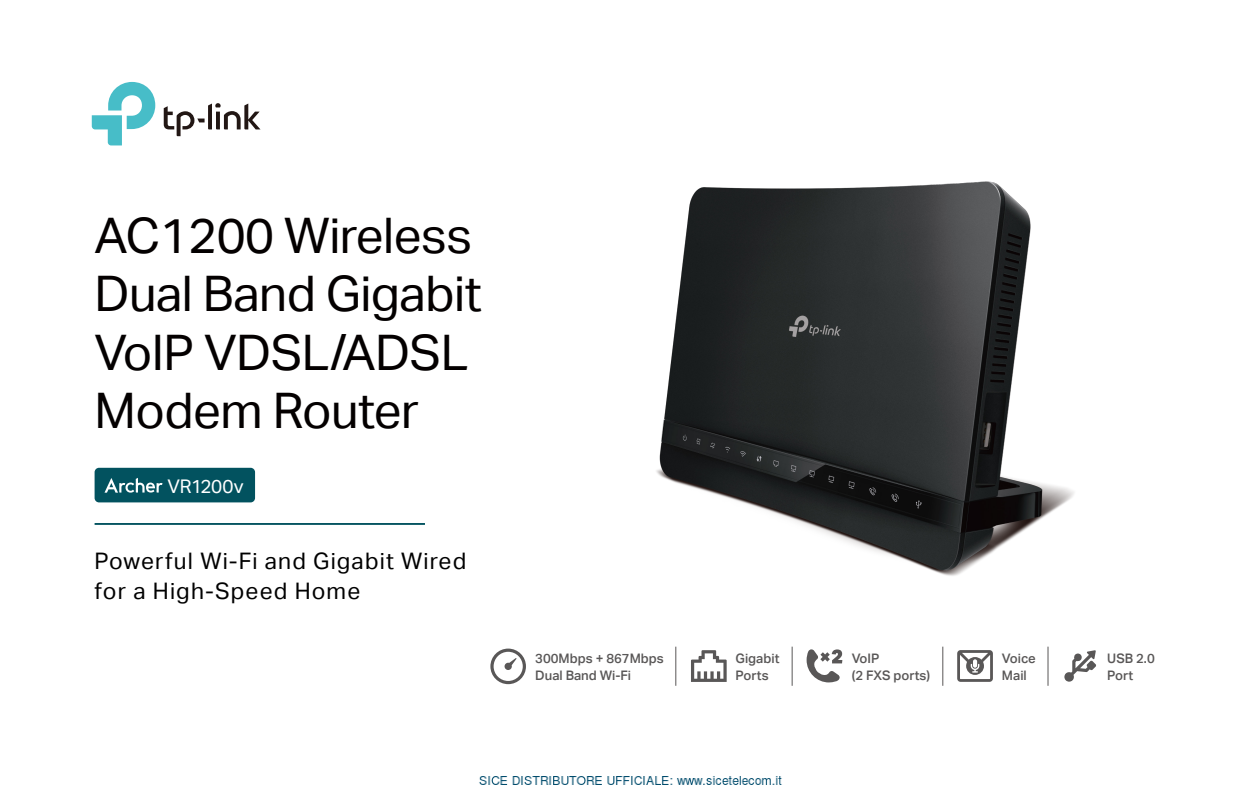
<style>
.page{position:relative;width:1260px;height:788px;background:#fff}
.page>*{position:absolute;margin:0;border:0;box-sizing:border-box;transform-origin:0 0}
.t1{font:49px/58.6px "TP Link Aktiv Regular";letter-spacing:-.01em;color:#040000}
.t2{font:22.75px/30px "TP Link Aktiv Regular";letter-spacing:.05em;color:#000}
.t3{font:18.81px "TP Link Aktiv Regular";letter-spacing:-.01em;color:#fff}
.t4{font:13.12px/17.5px "TP Link Aktiv Medium";color:#595757}
</style>
<div class="page">
<hr style="left:675px;top:646px;width:1px;height:39px;background:#595757">
<hr style="left:792px;top:646px;width:1px;height:39px;background:#595757">
<hr style="left:942px;top:646px;width:1px;height:39px;background:#595757">
<hr style="left:1048px;top:646px;width:1px;height:39px;background:#595757">
<svg style="left:1064px;top:650px;width:32px;height:32px"></svg>
<svg style="left:490px;top:648px;width:36px;height:36px"></svg>
<svg style="left:691px;top:650px;width:36px;height:32px"></svg>
<svg style="left:957px;top:650px;width:36px;height:31px"></svg>
<svg style="left:807px;top:649px;width:35px;height:33px"></svg>
<hr style="left:95px;top:523px;width:330px;height:2px;background:#02525f">
<div style="left:95px;top:467px;width:160px;height:35px;background:#02525f;border-radius:4px"></div>
<svg style="left:105px;top:478px;width:58px;height:14px"></svg>
<svg style="left:164px;top:103px;width:97px;height:33px"></svg>
<svg style="left:92px;top:82px;width:63px;height:63px"></svg>
<img style="left:656px;top:181px;width:418px;height:395px">
<img style="left:479px;top:776px;width:303px;height:9px">
<h1 class="t1" style="left:95px;top:206px;width:389px">AC1200 Wireless<br>Dual Band Gigabit<br>VoIP VDSL/ADSL<br>Modem Router</h1>
<h3 class="t3" style="left:168px;top:475px;width:78px">VR1200v</h3>
<h2 class="t2" style="left:95px;top:545px;width:373px">Powerful Wi-Fi and Gigabit Wired for a High-Speed Home</h2>
<p class="t4" style="left:535px;top:649px;width:130px">300Mbps + 867Mbps<br>Dual Band Wi-Fi</p>
<p class="t4" style="left:736px;top:649px;width:45px">Gigabit<br>Ports</p>
<p class="t4" style="left:1002px;top:649px;width:35px">Voice<br>Mail</p>
<p class="t4" style="left:852px;top:649px;width:80px">VoIP<br>(2 FXS ports)</p>
<p class="t4" style="left:1107px;top:649px;width:49px">USB 2.0<br>Port</p>
</div>
